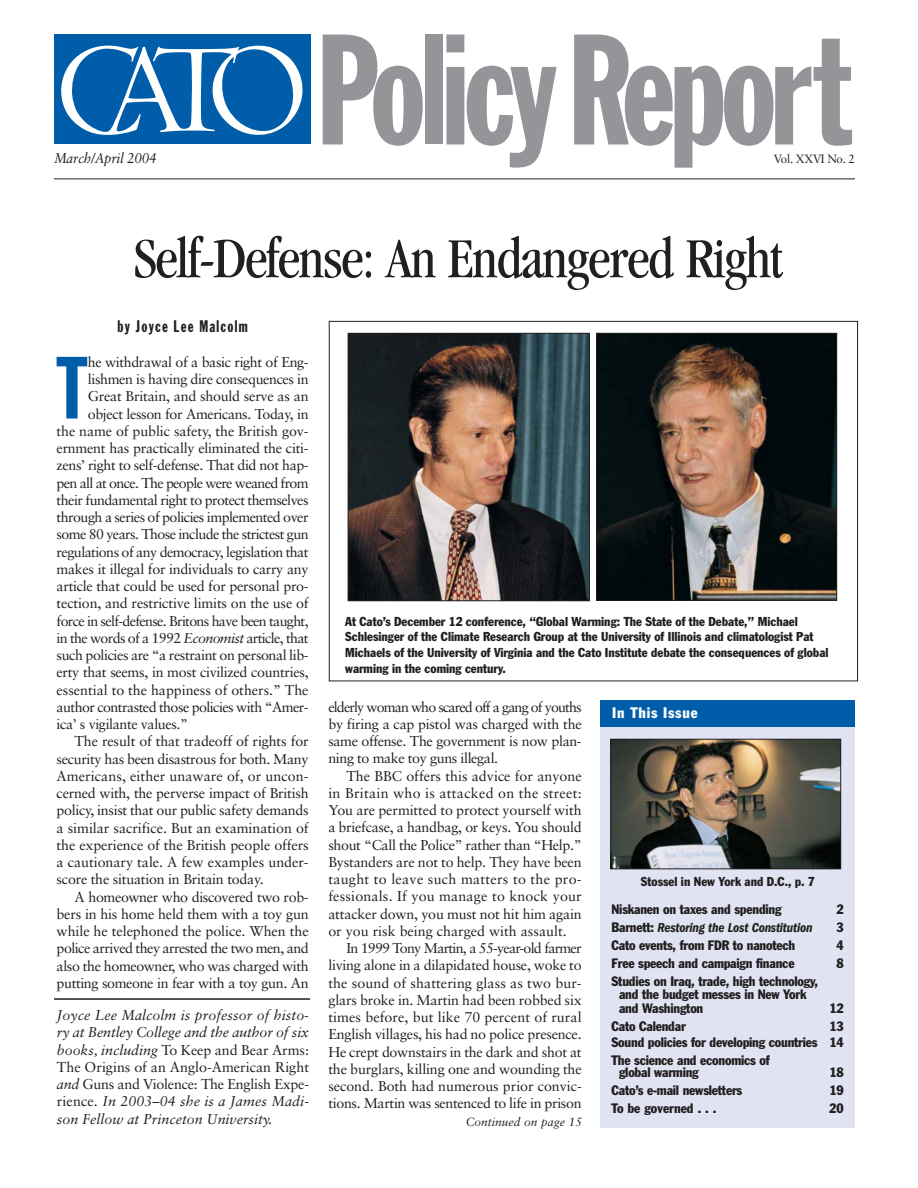
<style>
.page{position:relative;width:918px;height:1188px;background:#fff}
.page>*{position:absolute;margin:0;border:0;box-sizing:border-box;transform-origin:0 0}
.t1{font:154.5px "Franklin Gothic Extra Cond";letter-spacing:-.035em;color:#939598}
.t2{font:86.55px "Franklin Gothic Extra Cond";color:#005daa}
.t3{font:condensed 58.5px "Garamond";letter-spacing:-.025em;color:#231f20}
.t4{font:16.5px "Franklin Gothic Extra Cond";letter-spacing:.075em;color:#231f20}
.t5{font:condensed 15px "Franklin Gothic";letter-spacing:.055em;color:#fff}
.t6{font:14.25px/17.2px "Sabon";letter-spacing:-.025em;color:#231f20;text-align:justify}
.t7{font:italic 14.25px/17.2px "Sabon";color:#231f20;text-align:justify}
.t8{font:14.25px "Sabon";letter-spacing:-.005em;color:#231f20}
.t9{font:14.25px "Sabon";letter-spacing:-.045em;color:#231f20}
.t10{font:14.25px "Sabon";letter-spacing:-.05em;color:#231f20}
.t11{font:14.25px "Sabon";letter-spacing:.005em;color:#231f20}
.t12{font:italic 14.25px "Sabon";color:#231f20;scale:.95 1}
.t13{font:condensed 13.5px/13.5px "Franklin Gothic";letter-spacing:-.015em;color:#231f20}
.t14{font:italic 600 condensed 13.5px "Franklin Gothic";letter-spacing:-.015em;color:#231f20}
.t15{font:condensed 12.75px/15.8px "Franklin Gothic";color:#231f20}
.t16{font:italic 12px "Sabon";color:#231f20}
.t17{font:12px "Sabon";letter-spacing:-.03em;color:#231f20;scale:.95 1}
.s1{font-style:italic}
.s2{font-style:normal}
.s3{font-weight:400;font-style:normal}
</style>
<div class="page">
<div style="left:54px;top:34px;width:256px;height:110px;background:#005daa"></div>
<hr style="left:54px;top:179px;width:801px;height:1px;background:#231f20">
<svg style="left:61px;top:45px;width:242px;height:90px"></svg>
<div style="left:600px;top:701px;width:255px;height:427px;background:#e0e3f2"></div>
<div style="left:600px;top:700px;width:255px;height:27px;background:#005daa"></div>
<img style="left:613px;top:741px;width:226px;height:126px">
<div style="left:611px;top:739px;width:230px;height:130px;border:1px solid #231f20"></div>
<hr style="left:54px;top:998px;width:256px;height:2px;background:#231f20">
<img style="left:350px;top:335px;width:238px;height:264px">
<div style="left:348px;top:333px;width:242px;height:268px;border:1px solid #231f20"></div>
<img style="left:598px;top:335px;width:237px;height:264px">
<div style="left:596px;top:333px;width:241px;height:268px;border:1px solid #231f20"></div>
<p class="t12" style="left:54px;top:152px;width:110px">March/April 2004</p>
<h1 class="t1" style="left:316px;top:34px;width:537px">PolicyReport</h1>
<p class="t17" style="left:774px;top:153px;width:87px">Vol. XXVI No. 2</p>
<h3 class="t3" style="left:134px;top:236px;width:650px">Self-Defense: An Endangered Right</h3>
<p class="t4" style="left:118px;top:321px;width:132px">by Joyce Lee Malcolm</p>
<h2 class="t2" style="left:57px;top:357px;width:30px">T</h2>
<p class="t6" style="left:88px;top:354px;width:222px">he withdrawal of a basic right of Eng-</p>
<p class="t6" style="left:88px;top:372px;width:222px">lishmen is having dire consequences in</p>
<p class="t6" style="left:88px;top:389px;width:222px">Great Britain, and should serve as an</p>
<p class="t6" style="left:88px;top:406px;width:222px">object lesson for Americans. Today, in</p>
<p class="t8" style="left:57px;top:425px;width:254px">the name of public safety, the British gov-</p>
<p class="t6" style="left:57px;top:441px;width:254px">ernment has practically eliminated the citi-</p>
<p class="t6" style="left:57px;top:458px;width:254px">zens’ right to self-defense. That did not hap-</p>
<p class="t9" style="left:57px;top:477px;width:254px">pen all at once. The people were weaned from</p>
<p class="t6" style="left:57px;top:492px;width:254px">their fundamental right to protect themselves</p>
<p class="t6" style="left:57px;top:510px;width:254px">through a series of policies implemented over</p>
<p class="t6" style="left:57px;top:527px;width:254px">some 80 years. Those include the strictest gun</p>
<p class="t6" style="left:57px;top:544px;width:254px">regulations of any democracy, legislation that</p>
<p class="t6" style="left:57px;top:561px;width:254px">makes it illegal for individuals to carry any</p>
<p class="t6" style="left:57px;top:579px;width:254px">article that could be used for personal pro-</p>
<p class="t6" style="left:57px;top:596px;width:254px">tection, and restrictive limits on the use of</p>
<p class="t10" style="left:57px;top:615px;width:254px">force in self-defense. Britons have been taught,</p>
<p class="t9" style="left:57px;top:632px;width:254px">in the words of a 1992 <span class="s1">Economist</span> article, that</p>
<p class="t6" style="left:57px;top:648px;width:254px">such policies are “a restraint on personal lib-</p>
<p class="t6" style="left:57px;top:665px;width:254px">erty that seems, in most civilized countries,</p>
<p class="t8" style="left:57px;top:684px;width:254px">essential to the happiness of others.” The</p>
<p class="t6" style="left:57px;top:699px;width:254px">author contrasted those policies with “Amer-</p>
<p class="t6" style="left:57px;top:717px;width:133px">ica’ s vigilante values.”</p>
<p class="t6" style="left:75px;top:734px;width:236px">The result of that tradeoff of rights for</p>
<p class="t6" style="left:57px;top:751px;width:254px">security has been disastrous for both. Many</p>
<p class="t11" style="left:57px;top:770px;width:254px">Americans, either unaware of, or uncon-</p>
<p class="t6" style="left:57px;top:786px;width:254px">cerned with, the perverse impact of British</p>
<p class="t6" style="left:57px;top:803px;width:254px">policy, insist that our public safety demands</p>
<p class="t8" style="left:57px;top:822px;width:254px">a similar sacrifice. But an examination of</p>
<p class="t6" style="left:57px;top:837px;width:254px">the experience of the British people offers</p>
<p class="t8" style="left:57px;top:856px;width:254px">a cautionary tale. A few examples under-</p>
<p class="t6" style="left:57px;top:872px;width:209px">score the situation in Britain today.</p>
<p class="t6" style="left:75px;top:889px;width:236px">A homeowner who discovered two rob-</p>
<p class="t6" style="left:57px;top:906px;width:254px">bers in his home held them with a toy gun</p>
<p class="t8" style="left:57px;top:925px;width:254px">while he telephoned the police. When the</p>
<p class="t6" style="left:57px;top:941px;width:254px">police arrived they arrested the two men, and</p>
<p class="t6" style="left:57px;top:958px;width:254px">also the homeowner, who was charged with</p>
<p class="t6" style="left:57px;top:975px;width:254px">putting someone in fear with a toy gun. An</p>
<p class="t7" style="left:57px;top:1008px;width:254px">Joyce Lee Malcolm is professor of histo&shy;ry at Bentley College and the author of six books, including <span class="s2">To Keep and Bear Arms:<br>The Origins of an Anglo-American Right </span>and <span class="s2">Guns and Violence: The English Expe&shy;rience.</span> In 2003–04 she is a James Madi&shy;son Fellow at Princeton University.</p>
<p class="t15" style="left:345px;top:614px;width:485px">At Cato’s December 12 conference, “Global Warming: The State of the Debate,” Michael Schlesinger of the Climate Research Group at the University of Illinois and climatologist Pat Michaels of the University of Virginia and the Cato Institute debate the consequences of global warming in the coming century.</p>
<p class="t6" style="left:328px;top:699px;width:255px">elderly woman who scared off a gang of youths by firing a cap pistol was charged with the same offense. The government is now plan&shy;ning to make toy guns illegal.</p>
<p class="t6" style="left:328px;top:768px;width:255px;text-indent:18px">The BBC offers this advice for anyone in Britain who is attacked on the street:<br>You are permitted to protect yourself with a briefcase, a handbag, or keys. You should shout “Call the Police” rather than “Help.” Bystanders are not to help. They have been taught to leave such matters to the pro&shy;fessionals. If you manage to knock your attacker down, you must not hit him again or you risk being charged with assault.</p>
<p class="t6" style="left:328px;top:941px;width:255px;text-indent:18px">In 1999 Tony Martin, a 55-year-old farmer living alone in a dilapidated house, woke to the sound of shattering glass as two bur&shy;glars broke in. Martin had been robbed six times before, but like 70 percent of rural English villages, his had no police presence.<br>He crept downstairs in the dark and shot at the burglars, killing one and wounding the second. Both had numerous prior convic&shy;tions. Martin was sentenced to life in prison</p>
<p class="t16" style="left:466px;top:1117px;width:118px">Continued on page 15</p>
<p class="t5" style="left:612px;top:707px;width:87px">In This Issue</p>
<p class="t15" style="left:641px;top:875px;width:176px">Stossel in New York and D.C., p. 7</p>
<p class="t13" style="left:612px;top:903px;width:172px">Niskanen on taxes and spending</p>
<p class="t13" style="left:837px;top:903px;width:9px">2</p>
<p class="t14" style="left:612px;top:923px;width:203px"><span class="s3">Barnett:</span> Restoring the Lost Constitution</p>
<p class="t13" style="left:837px;top:921px;width:9px">3</p>
<p class="t13" style="left:612px;top:939px;width:185px">Cato events, from FDR to nanotech</p>
<p class="t13" style="left:837px;top:939px;width:9px">4</p>
<p class="t13" style="left:612px;top:957px;width:185px">Free speech and campaign finance</p>
<p class="t13" style="left:837px;top:957px;width:9px">8</p>
<p class="t13" style="left:619px;top:975px;width:201px;text-indent:-8px">Studies on Iraq, trade, high technology, and the budget messes in New York and Washington</p>
<p class="t13" style="left:830px;top:1002px;width:16px">12</p>
<p class="t13" style="left:612px;top:1020px;width:76px">Cato Calendar</p>
<p class="t13" style="left:612px;top:1019px;width:234px;line-height:16.5px;text-align:right">13<br>Sound policies for developing countries 14</p>
<p class="t13" style="left:619px;top:1055px;width:152px;line-height:12px;text-indent:-8px">The science and economics of global warming</p>
<p class="t13" style="left:830px;top:1067px;width:16px">18</p>
<p class="t13" style="left:612px;top:1085px;width:132px">Cato’s e-mail newsletters</p>
<p class="t13" style="left:830px;top:1085px;width:16px">19</p>
<p class="t13" style="left:612px;top:1103px;width:107px">To be governed . . .</p>
<p class="t13" style="left:829px;top:1103px;width:16px">20</p>
</div>
